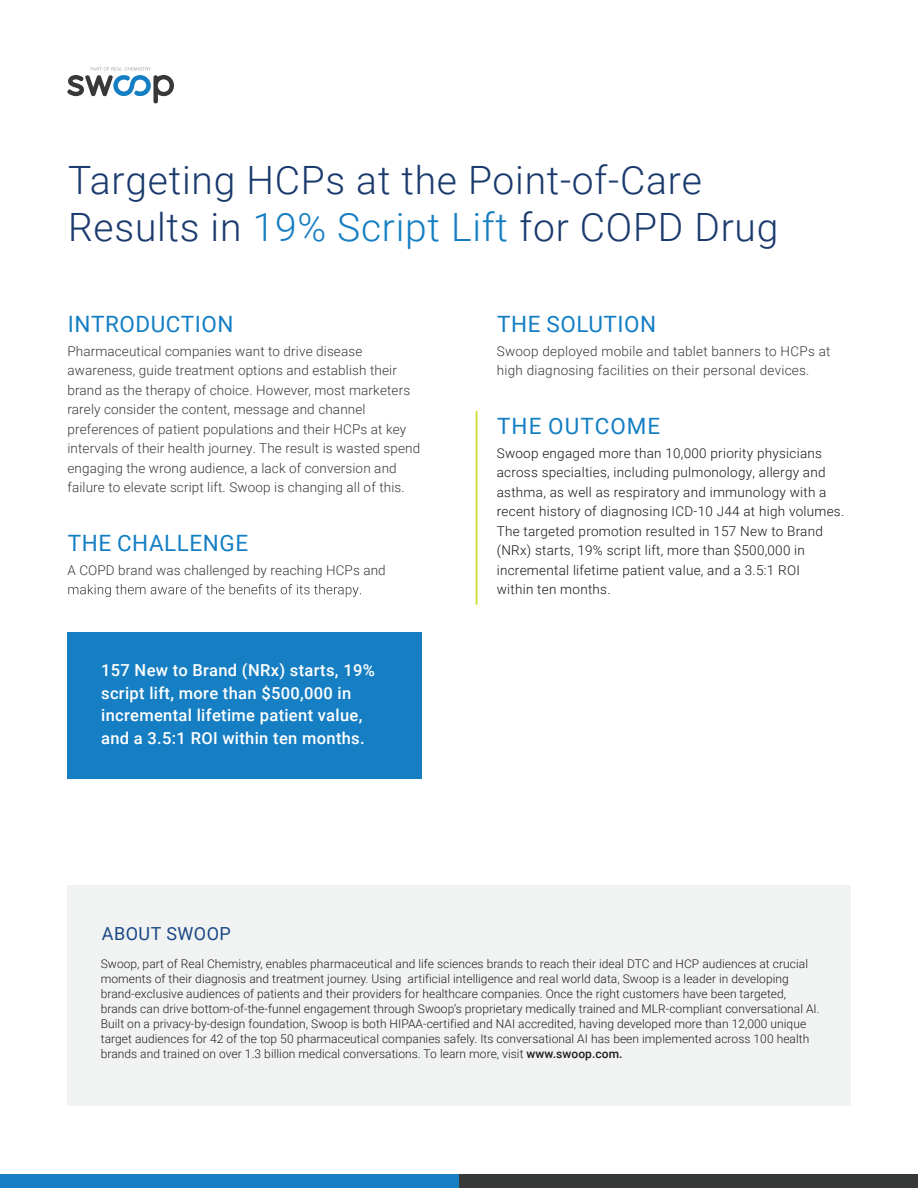
<style>
.page{position:relative;width:918px;height:1188px;background:#fff}
.page>*{position:absolute;margin:0;border:0;box-sizing:border-box;transform-origin:0 0}
.t1{font:300 39px/46.5px "Roboto";letter-spacing:.02em;color:#1a3a6d}
.t2{font:22.5px "Roboto";letter-spacing:.025em;color:#147ec3}
.t3{font:22.5px "Roboto";letter-spacing:.045em;color:#147ec3}
.t4{font:18px "Roboto";letter-spacing:.025em;color:#1a4885}
.t5{font:500 16.5px/22.5px "Roboto";letter-spacing:.02em;color:#fff}
.t6{font:300 13.5px/19.5px "Roboto";letter-spacing:.01em;color:#373938}
.t7{font:300 13.5px/19.5px "Roboto";letter-spacing:.02em;color:#181717}
.t8{font:300 12px/15px "Roboto";letter-spacing:.005em;color:#211d1e}
.s1{color:#147ec3}
.s2{font-weight:500}
</style>
<div class="page">
<svg style="left:67px;top:67px;width:107px;height:36px"></svg>
<div style="left:0;top:1174px;width:459px;height:14px;background:#167fc3"></div>
<div style="left:459px;top:1174px;width:459px;height:14px;background:#373938"></div>
<div style="left:67px;top:632px;width:355px;height:146px;background:#167fc3"></div>
<svg style="left:68px;top:584px;width:293px;height:13px"></svg>
<hr style="left:476px;top:411px;width:1px;height:194px;background:#cddc2d">
<div style="left:67px;top:886px;width:784px;height:220px;background:#f1f3f3"></div>
<h1 class="t1" style="left:68px;top:156px;width:712px">Targeting HCPs at the Point-of-Care<br>Results in <span class="s1">19% Script Lift</span> for COPD Drug</h1>
<h2 class="t2" style="left:68px;top:309px;width:167px">INTRODUCTION</h2>
<p class="t6" style="left:67px;top:341px;width:354px">Pharmaceutical companies want to drive disease awareness, guide treatment options and establish their brand as the therapy of choice. However, most marketers rarely consider the content, message and channel preferences of patient populations and their HCPs at key intervals of their health journey. The result is wasted spend engaging the wrong audience, a lack of conversion and failure to elevate script lift. Swoop is changing all of this.</p>
<h2 class="t2" style="left:68px;top:528px;width:182px">THE CHALLENGE</h2>
<p class="t6" style="left:67px;top:560px;width:320px">A COPD brand was challenged by reaching HCPs and</p>
<h3 class="t5" style="left:101px;top:658px;width:275px">157 New to Brand (NRx) starts, 19% script lift, more than $500,000 in incremental lifetime patient value, and a 3.5:1 ROI within ten months.</h3>
<h2 class="t2" style="left:497px;top:309px;width:161px">THE SOLUTION</h2>
<p class="t6" style="left:497px;top:341px;width:335px">Swoop deployed mobile and tablet banners to HCPs at high diagnosing facilities on their personal devices.</p>
<h2 class="t3" style="left:497px;top:411px;width:165px">THE OUTCOME</h2>
<p class="t7" style="left:497px;top:443px;width:349px">Swoop engaged more than 10,000 priority physicians across specialties, including pulmonology, allergy and asthma, as well as respiratory and immunology with a recent history of diagnosing ICD-10 J44 at high volumes.<br>The targeted promotion resulted in 157 New to Brand (NRx) starts, 19% script lift, more than $500,000 in incremental lifetime patient value, and a 3.5:1 ROI<br>within ten months.</p>
<h3 class="t4" style="left:102px;top:921px;width:131px">ABOUT SWOOP</h3>
<p class="t8" style="left:101px;top:956px;width:720px">Swoop, part of Real Chemistry, enables pharmaceutical and life sciences brands to reach their ideal DTC and HCP audiences at crucial moments of their diagnosis and treatment journey. Using artificial intelligence and real world data, Swoop is a leader in developing brand-exclusive audiences of patients and their providers for healthcare companies. Once the right customers have been targeted, brands can drive bottom-of-the-funnel engagement through Swoop’s proprietary medically trained and MLR-compliant conversational AI.<br>Built on a privacy-by-design foundation, Swoop is both HIPAA-certified and NAI accredited, having developed more than 12,000 unique target audiences for 42 of the top 50 pharmaceutical companies safely. Its conversational AI has been implemented across 100 health brands and trained on over 1.3 billion medical conversations. To learn more, visit <span class="s2">www.swoop.com.</span></p>
</div>
